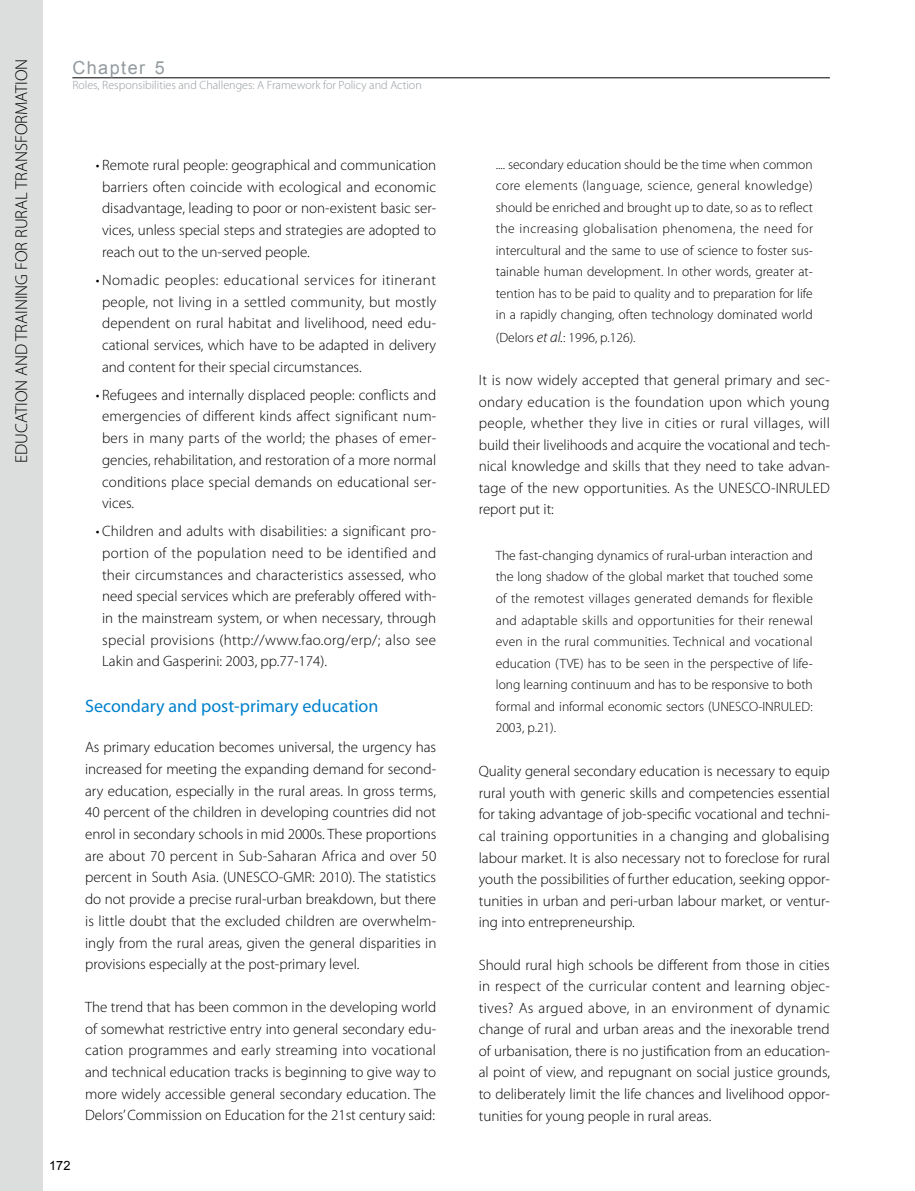
<style>
.page{position:relative;width:915px;height:1191px;background:#fff}
.page>*{position:absolute;margin:0;border:0;box-sizing:border-box;transform-origin:0 0}
.t1{font:18px "Myriad Pro";color:#0081cc}
.t2{font:18px "Arial";letter-spacing:.08em;color:#929a9f}
.t3{font:300 17.25px "Myriad Pro";color:#000}
.t4{font:300 15px/21.8px "Myriad Pro";color:#000;text-align:justify}
.t5{font:300 13.5px/21.6px "Myriad Pro";color:#000;text-align:justify}
.t6{font:12.75px "Arial";color:#000}
.t7{font:300 12px "Myriad Pro";color:#929a9f}
.s1{font-style:italic;font-size:15px}
</style>
<div class="page">
<div style="left:0;top:0;width:43px;height:1191px;background:#dcdddd"></div>
<hr style="left:72px;top:78px;width:757px;height:1px;background:#000">
<p class="t3" style="left:12px;top:463px;width:406px;rotate:-90deg">EDUCATION AND TRAINING FOR RURAL TRANSFORMATION</p>
<p class="t2" style="left:72px;top:56px;width:94px">Chapter 5</p>
<p class="t7" style="left:72px;top:78px;width:351px">Roles, Responsibilities and Challenges: A Framework for Policy and Action</p>
<p class="t4" style="left:102px;top:154px;width:335px;text-indent:-6px">• Remote rural people: geographical and communication barriers often coincide with ecological and economic disadvantage, leading to poor or non-existent basic ser&shy;vices, unless special steps and strategies are adopted to reach out to the un-served people.</p>
<p class="t4" style="left:102px;top:269px;width:335px;text-indent:-6px">• Nomadic peoples: educational services for itinerant people, not living in a settled community, but mostly dependent on rural habitat and livelihood, need edu&shy;cational services, which have to be adapted in delivery and content for their special circumstances.</p>
<p class="t4" style="left:102px;top:384px;width:335px;text-indent:-6px">• Refugees and internally displaced people: conflicts and emergencies of different kinds affect significant num&shy;bers in many parts of the world; the phases of emer&shy;gencies, rehabilitation, and restoration of a more normal conditions place special demands on educational ser&shy;vices.</p>
<p class="t4" style="left:102px;top:520px;width:335px;text-indent:-6px">• Children and adults with disabilities: a significant pro&shy;portion of the population need to be identified and their circumstances and characteristics assessed, who need special services which are preferably offered with&shy;in the mainstream system, or when necessary, through special provisions (http://www.fao.org/erp/; also see Lakin and Gasperini: 2003, pp.77-174).</p>
<p class="t1" style="left:85px;top:695px;width:295px">Secondary and post-primary education</p>
<p class="t4" style="left:85px;top:736px;width:353px">As primary education becomes universal, the urgency has increased for meeting the expanding demand for second&shy;ary education, especially in the rural areas. In gross terms, 40 percent of the children in developing countries did not enrol in secondary schools in mid 2000s. These proportions are about 70 percent in Sub-Saharan Africa and over 50 percent in South Asia. (UNESCO-GMR: 2010). The statistics do not provide a precise rural-urban breakdown, but there is little doubt that the excluded children are overwhelm&shy;ingly from the rural areas, given the general disparities in provisions especially at the post-primary level.</p>
<p class="t4" style="left:85px;top:996px;width:352px">The trend that has been common in the developing world of somewhat restrictive entry into general secondary edu&shy;cation programmes and early streaming into vocational and technical education tracks is beginning to give way to more widely accessible general secondary education. The Delors’ Commission on Education for the 21st century said:</p>
<p class="t6" style="left:49px;top:1157px;width:23px">172</p>
<p class="t5" style="left:495px;top:154px;width:318px">.... secondary education should be the time when common core elements (language, science, general knowledge) should be enriched and brought up to date, so as to reflect the increasing globalisation phenomena, the need for intercultural and the same to use of science to foster sus&shy;tainable human development. In other words, greater at&shy;tention has to be paid to quality and to preparation for life in a rapidly changing, often technology dominated world (Delors <span class="s1">et al.</span>: 1996, p.126).</p>
<p class="t4" style="left:478px;top:369px;width:353px">It is now widely accepted that general primary and sec&shy;ondary education is the foundation upon which young people, whether they live in cities or rural villages, will build their livelihoods and acquire the vocational and tech&shy;nical knowledge and skills that they need to take advan&shy;tage of the new opportunities. As the UNESCO-INRULED report put it:</p>
<p class="t5" style="left:495px;top:545px;width:318px">The fast-changing dynamics of rural-urban interaction and the long shadow of the global market that touched some of the remotest villages generated demands for flexible and adaptable skills and opportunities for their renewal even in the rural communities. Technical and vocational education (TVE) has to be seen in the perspective of life&shy;long learning continuum and has to be responsive to both formal and informal economic sectors (UNESCO-INRULED:<br>2003, p.21).</p>
<p class="t4" style="left:478px;top:761px;width:352px">Quality general secondary education is necessary to equip rural youth with generic skills and competencies essential for taking advantage of job-specific vocational and techni&shy;cal training opportunities in a changing and globalising labour market. It is also necessary not to foreclose for rural youth the possibilities of further education, seeking oppor&shy;tunities in urban and peri-urban labour market, or ventur&shy;ing into entrepreneurship.</p>
<p class="t4" style="left:478px;top:954px;width:353px">Should rural high schools be different from those in cities in respect of the curricular content and learning objec&shy;tives? As argued above, in an environment of dynamic change of rural and urban areas and the inexorable trend of urbanisation, there is no justification from an education&shy;al point of view, and repugnant on social justice grounds, to deliberately limit the life chances and livelihood oppor&shy;tunities for young people in rural areas.</p>
</div>
